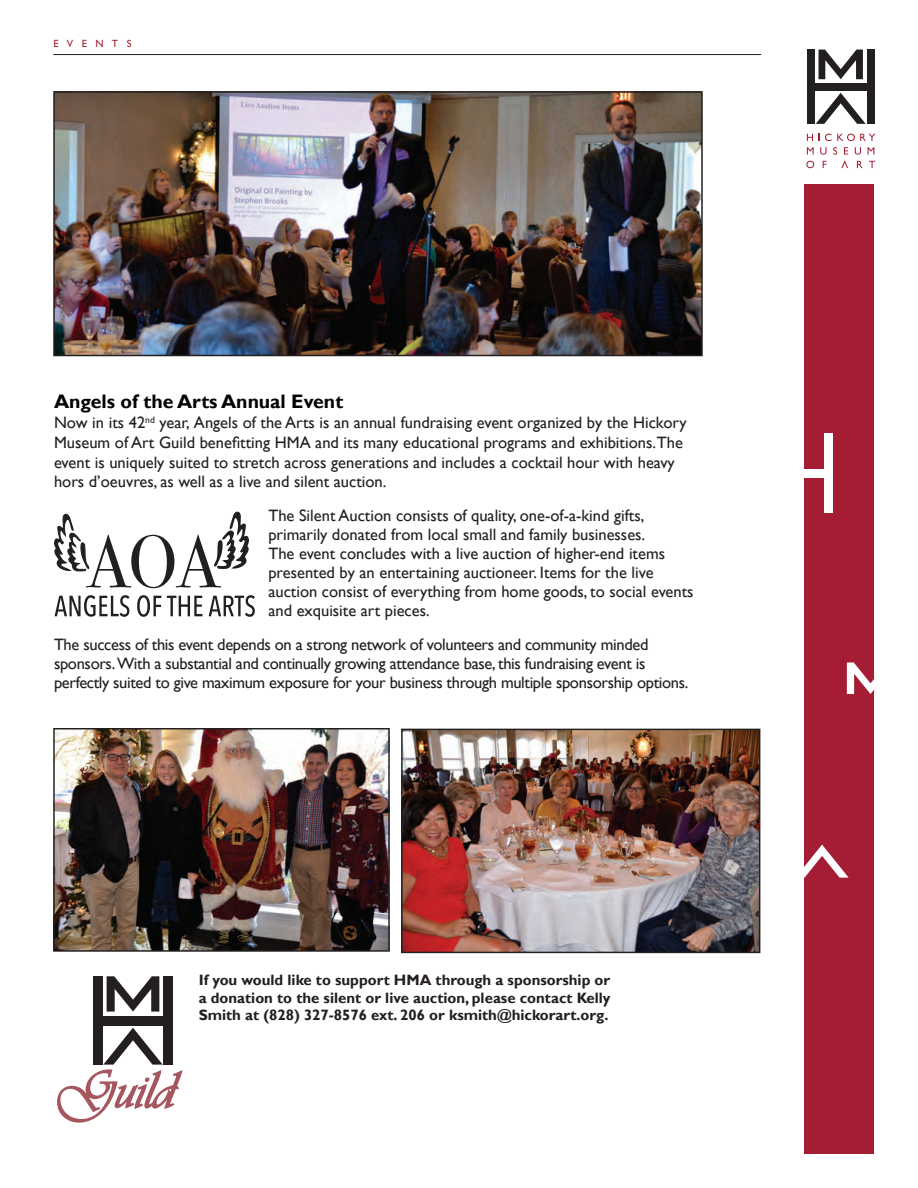
<style>
.page{position:relative;width:918px;height:1188px;background:#fff}
.page>*{position:absolute;margin:0;border:0;box-sizing:border-box;transform-origin:0 0}
.t1{font:700 19.5px "Gill Sans";color:#040503}
.t2{font:16.5px/18.9px "Gill Sans";color:#231f20}
.t3{font:16.5px/18.9px "Gill Sans";letter-spacing:-.02em;color:#231f20}
.t4{font:700 15px/17.2px "Gill Sans";color:#231f20;text-align:justify}
.t5{font:10.5px "Gill Sans";letter-spacing:.8em;color:#a41d35}
</style>
<div class="page">
<svg style="left:807px;top:134px;width:6px;height:7px"></svg>
<svg style="left:819px;top:134px;width:56px;height:7px"></svg>
<svg style="left:807px;top:147px;width:7px;height:8px"></svg>
<svg style="left:820px;top:147px;width:6px;height:8px"></svg>
<svg style="left:855px;top:147px;width:6px;height:8px"></svg>
<svg style="left:868px;top:147px;width:6px;height:8px"></svg>
<svg style="left:806px;top:161px;width:8px;height:7px"></svg>
<svg style="left:823px;top:161px;width:4px;height:7px"></svg>
<svg style="left:857px;top:161px;width:6px;height:7px"></svg>
<svg style="left:869px;top:161px;width:6px;height:7px"></svg>
<svg style="left:833px;top:147px;width:15px;height:21px"></svg>
<div style="left:807px;top:50px;width:8px;height:74px;background:#231f20"></div>
<div style="left:867px;top:50px;width:7px;height:74px;background:#231f20"></div>
<div style="left:808px;top:83px;width:65px;height:8px;background:#231f20"></div>
<svg style="left:819px;top:50px;width:44px;height:29px"></svg>
<svg style="left:816px;top:93px;width:50px;height:31px"></svg>
<div style="left:804px;top:184px;width:70px;height:970px;background:#a41d35"></div>
<div style="left:825px;top:434px;width:8px;height:79px;background:#fff"></div>
<div style="left:763px;top:469px;width:68px;height:9px;background:#fff"></div>
<svg style="left:847px;top:662px;width:27px;height:32px"></svg>
<svg style="left:804px;top:845px;width:45px;height:33px"></svg>
<hr style="left:53px;top:54px;width:708px;height:1px;background:#231f20">
<div style="left:93px;top:976px;width:9px;height:89px;background:#231f20"></div>
<div style="left:164px;top:976px;width:9px;height:89px;background:#231f20"></div>
<div style="left:94px;top:1016px;width:77px;height:9px;background:#231f20"></div>
<svg style="left:107px;top:976px;width:52px;height:36px"></svg>
<svg style="left:57px;top:1028px;width:125px;height:95px"></svg>
<img style="left:56px;top:94px;width:644px;height:259px">
<div style="left:53px;top:91px;width:650px;height:265px;border:2px solid #231f20"></div>
<img style="left:403px;top:731px;width:355px;height:220px">
<div style="left:401px;top:729px;width:359px;height:224px;border:1px solid #231f20"></div>
<svg style="left:54px;top:512px;width:195px;height:76px"></svg>
<svg style="left:55px;top:595px;width:74px;height:22px"></svg>
<svg style="left:137px;top:595px;width:24px;height:22px"></svg>
<svg style="left:167px;top:596px;width:35px;height:20px"></svg>
<svg style="left:209px;top:595px;width:46px;height:22px"></svg>
<img style="left:55px;top:730px;width:333px;height:220px">
<div style="left:53px;top:728px;width:337px;height:224px;border:1px solid #231f20"></div>
<p class="t5" style="left:53px;top:37px;width:80px">EVENTS</p>
<p class="t1" style="left:54px;top:390px;width:291px">Angels of the Arts Annual Event</p>
<p class="t2" style="left:54px;top:413px;width:634px;line-height:19.8px">Now in its 42<sup>nd</sup> year, Angels of the Arts is an annual fundraising event organized by the Hickory Museum of Art Guild benefitting HMA and its many educational programs and exhibitions.The event is uniquely suited to stretch across generations and includes a cocktail hour with heavy hors d’oeuvres, as well as a live and silent auction.</p>
<p class="t2" style="left:268px;top:507px;width:427px">The Silent Auction consists of quality, one-of-a-kind gifts, primarily donated from local small and family businesses.<br>The event concludes with a live auction of higher-end items presented by an entertaining auctioneer. Items for the live auction consist of everything from home goods, to social events and exquisite art pieces.</p>
<p class="t3" style="left:54px;top:636px;width:636px">The success of this event depends on a strong network of volunteers and community minded sponsors. With a substantial and continually growing attendance base, this fundraising event is perfectly suited to give maximum exposure for your business through multiple sponsorship options.</p>
<p class="t4" style="left:199px;top:972px;width:413px">If you would like to support HMA through a sponsorship or a donation to the silent or live auction, please contact Kelly Smith at (828) 327-8576 ext. 206 or ksmith@hickorart.org.</p>
</div>
